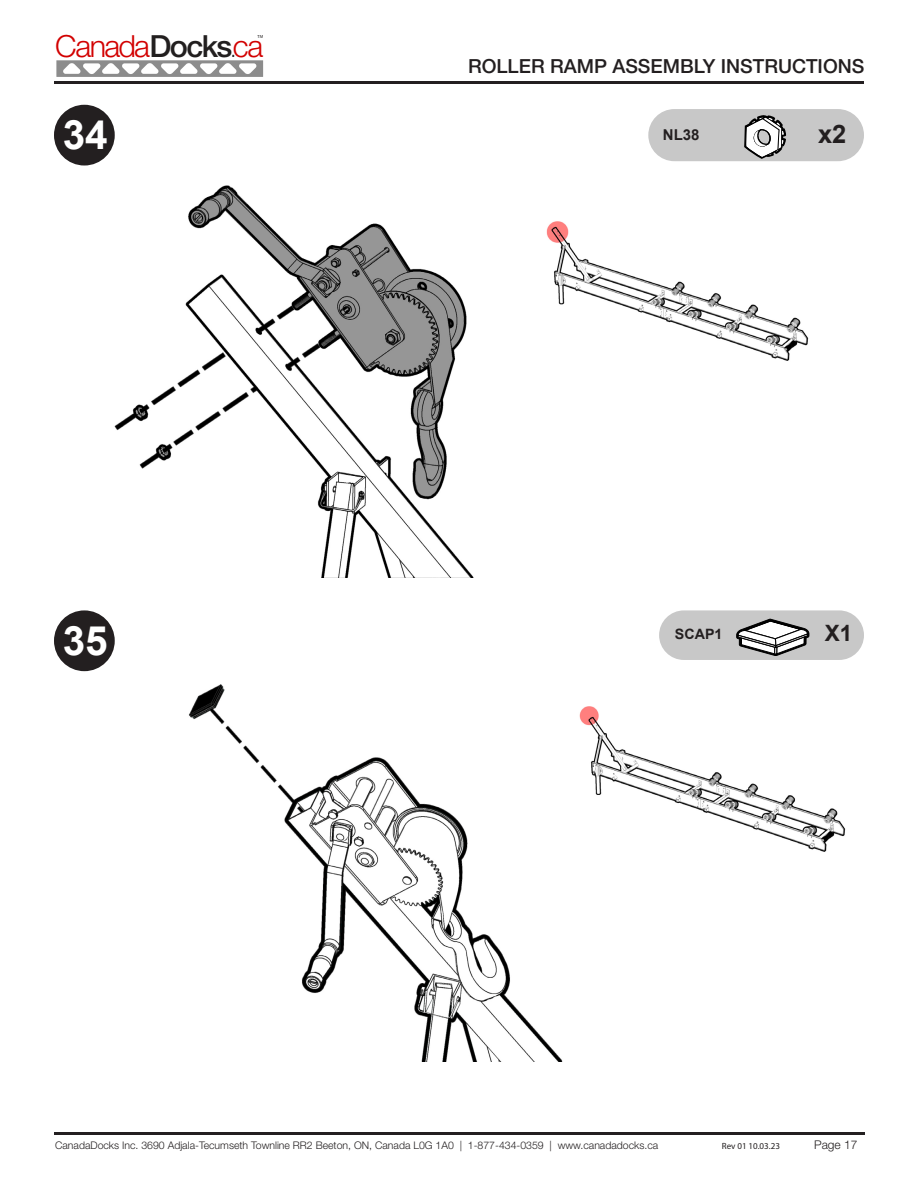
<style>
.page{position:relative;width:918px;height:1188px;background:#fff}
.page>*{position:absolute;margin:0;border:0;box-sizing:border-box;transform-origin:0 0}
.t1{font:700 40.5px "Arial";color:#fff}
.t2{font:300 30.6px "Helvetica Neue LT Std";letter-spacing:-.05em;color:#d20000}
.t3{font:700 25.5px "Arial";color:#231f20}
.t4{font:700 22.5px "Arial";color:#231f20}
.t5{font:500 19.5px "Helvetica Neue LT Std";color:#231f20}
.t6{font:700 15px "Arial";color:#231f20}
.t7{font:700 14.25px "Arial";color:#231f20}
.t8{font:300 12px "Helvetica Neue LT Std";color:#231f20}
.t9{font:300 10.5px "Helvetica Neue LT Std";color:#231f20}
.t10{font:9px "Myriad Pro";color:#231f20}
.t11{font:4.5px "Myriad Pro";color:#221f1f}
.s1{font-weight:500;color:#221f1f}
.s2{font-size:20.7px;color:#231f20}
</style>
<div class="page">
<hr style="left:54px;top:1132px;width:810px;height:3px;background:#231f20">
<hr style="left:54px;top:81px;width:810px;height:3px;background:#231f20">
<svg style="left:56px;top:60px;width:207px;height:17px"></svg>
<div style="left:55px;top:106px;width:59px;height:58px;background:#231f20;border-radius:50%"></div>
<div style="left:54px;top:105px;width:61px;height:61px;border:2px solid #231f20;border-radius:50%"></div>
<img style="left:546px;top:221px;width:263px;height:140px">
<img style="left:114px;top:185px;width:360px;height:393px">
<svg style="left:648px;top:109px;width:216px;height:52px"></svg>
<div style="left:55px;top:612px;width:59px;height:58px;background:#231f20;border-radius:50%"></div>
<div style="left:54px;top:610px;width:61px;height:61px;border:2px solid #231f20;border-radius:50%"></div>
<img style="left:579px;top:706px;width:267px;height:146px">
<img style="left:189px;top:684px;width:374px;height:377px">
<svg style="left:659px;top:610px;width:205px;height:50px"></svg>
<h2 class="t2" style="left:55px;top:27px;width:210px">Canada<span class="s1">Docks</span><span class="s2">.</span>ca</h2>
<p class="t11" style="left:258px;top:34px;width:7px">TM</p>
<h3 class="t5" style="left:468px;top:54px;width:398px">ROLLER RAMP ASSEMBLY INSTRUCTIONS</h3>
<p class="t1" style="left:63px;top:106px;width:47px">34</p>
<p class="t6" style="left:663px;top:125px;width:38px">NL38</p>
<p class="t3" style="left:818px;top:116px;width:30px">x2</p>
<p class="t1" style="left:63px;top:612px;width:47px">35</p>
<p class="t7" style="left:675px;top:624px;width:49px">SCAP1</p>
<p class="t4" style="left:825px;top:618px;width:29px">X1</p>
<p class="t9" style="left:55px;top:1139px;width:605px">CanadaDocks Inc. 3690 Adjala-Tecumseth Townline RR2 Beeton, ON, Canada L0G 1A0 | 1-877-434-0359 | www.canadadocks.ca</p>
<p class="t10" style="left:722px;top:1141px;width:60px">Rev 01 10.03.23</p>
<p class="t8" style="left:814px;top:1137px;width:45px">Page 17</p>
</div>
